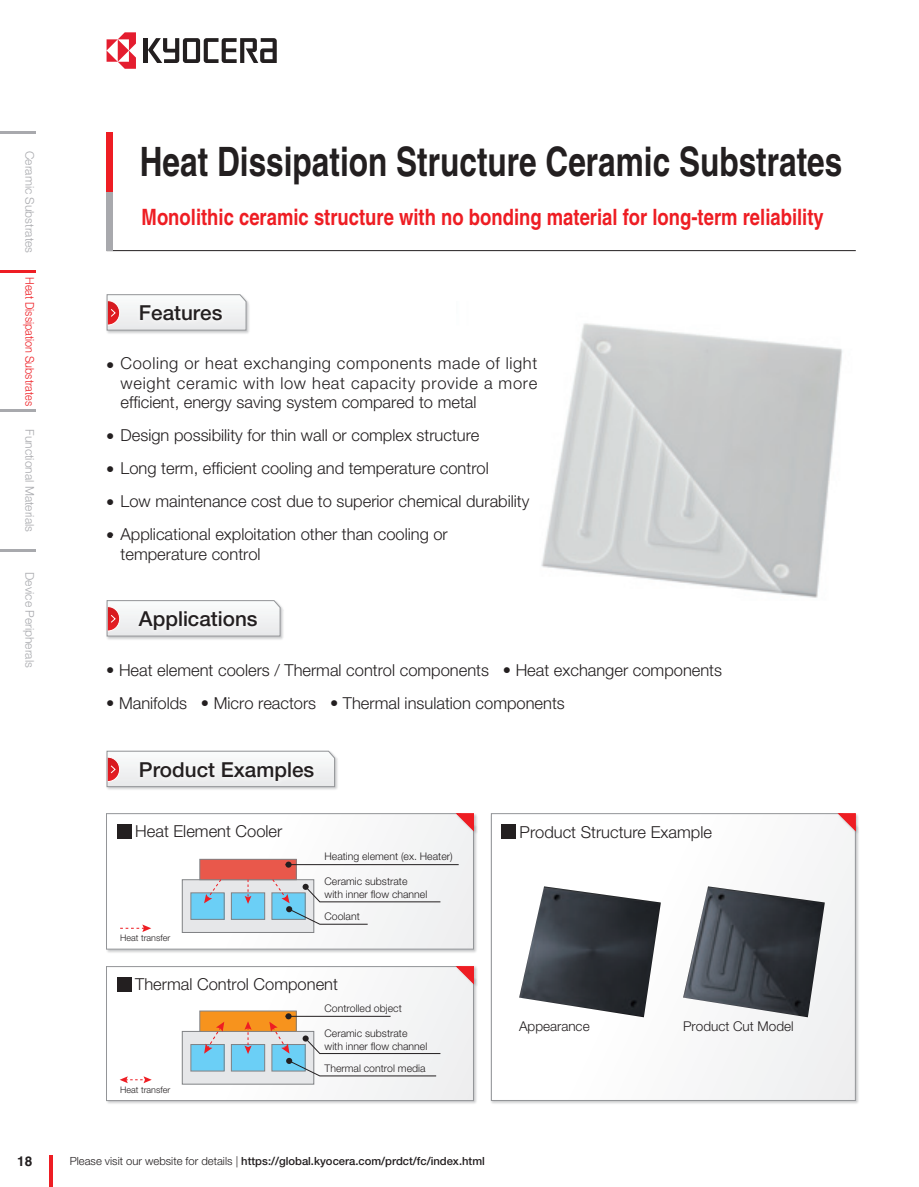
<style>
.page{position:relative;width:919px;height:1187px;background:#fff}
.page>*{position:absolute;margin:0;border:0;box-sizing:border-box;transform-origin:0 0}
.t1{font:700 40.5px "Helvetica LT Std";color:#231f20;scale:.78 1}
.t2{font:700 22.5px "Helvetica LT Std";color:#ee1d23;scale:.82 1}
.t3{font:500 20.7px "Helvetica Neue LT Std";color:#231f20}
.t4{font:300 16.5px/19.5px "Helvetica Neue LT Std";color:#231f20;text-align:justify}
.t5{font:300 13.5px "Helvetica Neue LT Std";color:#231f20}
.t6{font:700 13.5px "Helvetica LT Std";color:#231f20}
.t7{font:300 12px "Helvetica Neue LT Std";color:#a8a9ad}
.t8{font:300 12px "Helvetica Neue LT Std";color:#ee1d23;scale:.9 1}
.t9{font:500 11.25px "Helvetica Neue LT Std";color:#231f20}
.t10{font:300 10.5px/13.6px "Helvetica Neue LT Std";color:#231f20}
.t11{font:300 9px "Helvetica Neue LT Std";color:#231f20}
.s1{font-weight:300}
</style>
<div class="page">
<img style="left:541px;top:323px;width:302px;height:275px">
<img style="left:106px;top:835px;width:371px;height:118px">
<svg style="left:106px;top:813px;width:368px;height:136px"></svg>
<img style="left:106px;top:600px;width:178px;height:40px">
<img style="left:132px;top:636px;width:132px;height:1px">
<hr style="left:106px;top:250px;width:749px;height:1px;background:#231f20">
<div style="left:107px;top:191px;width:6px;height:60px;background:#a8a9ad"></div>
<div style="left:107px;top:132px;width:6px;height:59px;background:#ee1d23"></div>
<img style="left:454px;top:813px;width:24px;height:22px">
<svg style="left:455px;top:813px;width:19px;height:18px"></svg>
<img style="left:490px;top:813px;width:369px;height:291px">
<svg style="left:491px;top:813px;width:364px;height:287px"></svg>
<img style="left:836px;top:813px;width:23px;height:22px">
<svg style="left:836px;top:813px;width:20px;height:18px"></svg>
<svg style="left:107px;top:600px;width:173px;height:36px"></svg>
<img style="left:106px;top:750px;width:232px;height:40px">
<img style="left:132px;top:787px;width:189px;height:1px">
<svg style="left:107px;top:750px;width:228px;height:37px"></svg>
<img style="left:683px;top:886px;width:141px;height:131px">
<img style="left:519px;top:886px;width:141px;height:131px">
<img style="left:106px;top:987px;width:371px;height:117px">
<svg style="left:106px;top:966px;width:368px;height:134px"></svg>
<img style="left:454px;top:966px;width:24px;height:21px">
<svg style="left:455px;top:966px;width:19px;height:18px"></svg>
<div style="left:182px;top:879px;width:132px;height:53px;background:#e6e7e9"></div>
<div style="left:182px;top:879px;width:132px;height:53px;border:1px solid #808285"></div>
<div style="left:200px;top:859px;width:96px;height:20px;background:#e9584b"></div>
<div style="left:199px;top:858px;width:97px;height:22px;border:1px solid #808285"></div>
<div style="left:191px;top:892px;width:33px;height:27px;background:#6bcff6"></div>
<div style="left:190px;top:892px;width:34px;height:27px;border:1px solid #808285"></div>
<div style="left:231px;top:892px;width:34px;height:27px;background:#6bcff6"></div>
<div style="left:231px;top:892px;width:34px;height:27px;border:1px solid #808285"></div>
<hr style="left:285px;top:864px;width:173px;height:1px;background:#231f20">
<svg style="left:285px;top:861px;width:6px;height:6px"></svg>
<div style="left:182px;top:1031px;width:132px;height:53px;background:#e6e7e9"></div>
<div style="left:182px;top:1030px;width:132px;height:54px;border:1px solid #808285"></div>
<div style="left:200px;top:1010px;width:96px;height:21px;background:#f7931d"></div>
<div style="left:199px;top:1010px;width:97px;height:21px;border:1px solid #808285"></div>
<div style="left:191px;top:1044px;width:33px;height:26px;background:#6bcff6"></div>
<div style="left:190px;top:1044px;width:34px;height:27px;border:1px solid #808285"></div>
<div style="left:231px;top:1044px;width:34px;height:26px;background:#6bcff6"></div>
<div style="left:231px;top:1044px;width:34px;height:27px;border:1px solid #808285"></div>
<img style="left:106px;top:294px;width:143px;height:40px">
<img style="left:132px;top:330px;width:97px;height:2px">
<svg style="left:107px;top:294px;width:139px;height:36px"></svg>
<svg style="left:204px;top:878px;width:18px;height:25px"></svg>
<svg style="left:271px;top:878px;width:170px;height:46px"></svg>
<svg style="left:245px;top:879px;width:6px;height:24px"></svg>
<svg style="left:204px;top:1022px;width:20px;height:31px"></svg>
<svg style="left:269px;top:1013px;width:172px;height:63px"></svg>
<svg style="left:244px;top:1021px;width:7px;height:32px"></svg>
<svg style="left:120px;top:924px;width:31px;height:8px"></svg>
<svg style="left:120px;top:1076px;width:32px;height:7px"></svg>
<div style="left:501px;top:824px;width:14px;height:14px;background:#231f20"></div>
<div style="left:117px;top:824px;width:14px;height:14px;background:#231f20"></div>
<div style="left:117px;top:977px;width:14px;height:14px;background:#231f20"></div>
<hr style="left:49px;top:1155px;width:4px;height:31px;background:#ee1d23">
<hr style="left:0;top:131px;width:35px;height:2px;background:#a8a9ad">
<hr style="left:0;top:271px;width:35px;height:2px;background:#ee1d23">
<hr style="left:0;top:410px;width:35px;height:2px;background:#a8a9ad">
<hr style="left:0;top:549px;width:35px;height:2px;background:#a8a9ad">
<hr style="left:143px;top:38px;width:4px;height:25px;background:#231f20">
<svg style="left:148px;top:38px;width:129px;height:25px"></svg>
<svg style="left:106px;top:32px;width:30px;height:37px"></svg>
<p class="t7" style="left:37px;top:151px;width:104px;rotate:90deg">Ceramic Substrates</p>
<p class="t8" style="left:37px;top:277px;width:145px;rotate:90deg">Heat Dissipation Substrates</p>
<p class="t7" style="left:37px;top:429px;width:104px;rotate:90deg">Functional Materials</p>
<p class="t7" style="left:37px;top:572px;width:97px;rotate:90deg">Device Peripherals</p>
<p class="t6" style="left:17px;top:1152px;width:17px">18</p>
<h1 class="t1" style="left:140px;top:137px;width:902px">Heat Dissipation Structure Ceramic Substrates</h1>
<h2 class="t2" style="left:142px;top:203px;width:833px">Monolithic ceramic structure with no bonding material for long-term reliability</h2>
<p class="t3" style="left:139px;top:301px;width:85px">Features</p>
<p class="t4" style="left:121px;top:353px;width:418px;text-indent:-14px">• Cooling or heat exchanging components made of light weight ceramic with low heat capacity provide a more efficient, energy saving system compared to metal</p>
<p class="t4" style="left:106px;top:425px;width:375px">• Design possibility for thin wall or complex structure</p>
<p class="t4" style="left:106px;top:458px;width:384px">• Long term, efficient cooling and temperature control</p>
<p class="t4" style="left:106px;top:491px;width:425px">• Low maintenance cost due to superior chemical durability</p>
<p class="t4" style="left:106px;top:524px;width:343px">• Applicational exploitation other than cooling or</p>
<p class="t4" style="left:121px;top:543px;width:141px">temperature control</p>
<p class="t3" style="left:139px;top:606px;width:120px">Applications</p>
<p class="t4" style="left:106px;top:660px;width:617px">• Heat element coolers / Thermal control components • Heat exchanger components</p>
<p class="t4" style="left:106px;top:693px;width:460px">• Manifolds • Micro reactors • Thermal insulation components</p>
<p class="t3" style="left:139px;top:757px;width:177px">Product Examples</p>
<p class="t4" style="left:135px;top:821px;width:149px">Heat Element Cooler</p>
<p class="t4" style="left:519px;top:821px;width:194px">Product Structure Example</p>
<p class="t10" style="left:324px;top:849px;width:129px">Heating element (ex. Heater)</p>
<p class="t10" style="left:324px;top:874px;width:104px">Ceramic substrate with inner flow channel</p>
<p class="t11" style="left:120px;top:932px;width:52px">Heat transfer</p>
<p class="t10" style="left:324px;top:909px;width:37px">Coolant</p>
<p class="t4" style="left:135px;top:974px;width:204px">Thermal Control Component</p>
<p class="t10" style="left:324px;top:1001px;width:79px">Controlled object</p>
<p class="t10" style="left:324px;top:1025px;width:104px">Ceramic substrate with inner flow channel</p>
<p class="t11" style="left:120px;top:1083px;width:52px">Heat transfer</p>
<p class="t10" style="left:324px;top:1061px;width:102px">Thermal control media</p>
<p class="t9" style="left:70px;top:1154px;width:416px"><span class="s1">Please visit our website for details |</span> https://global.kyocera.com/prdct/fc/index.html</p>
<p class="t5" style="left:519px;top:1018px;width:72px">Appearance</p>
<p class="t5" style="left:683px;top:1018px;width:112px">Product Cut Model</p>
</div>
